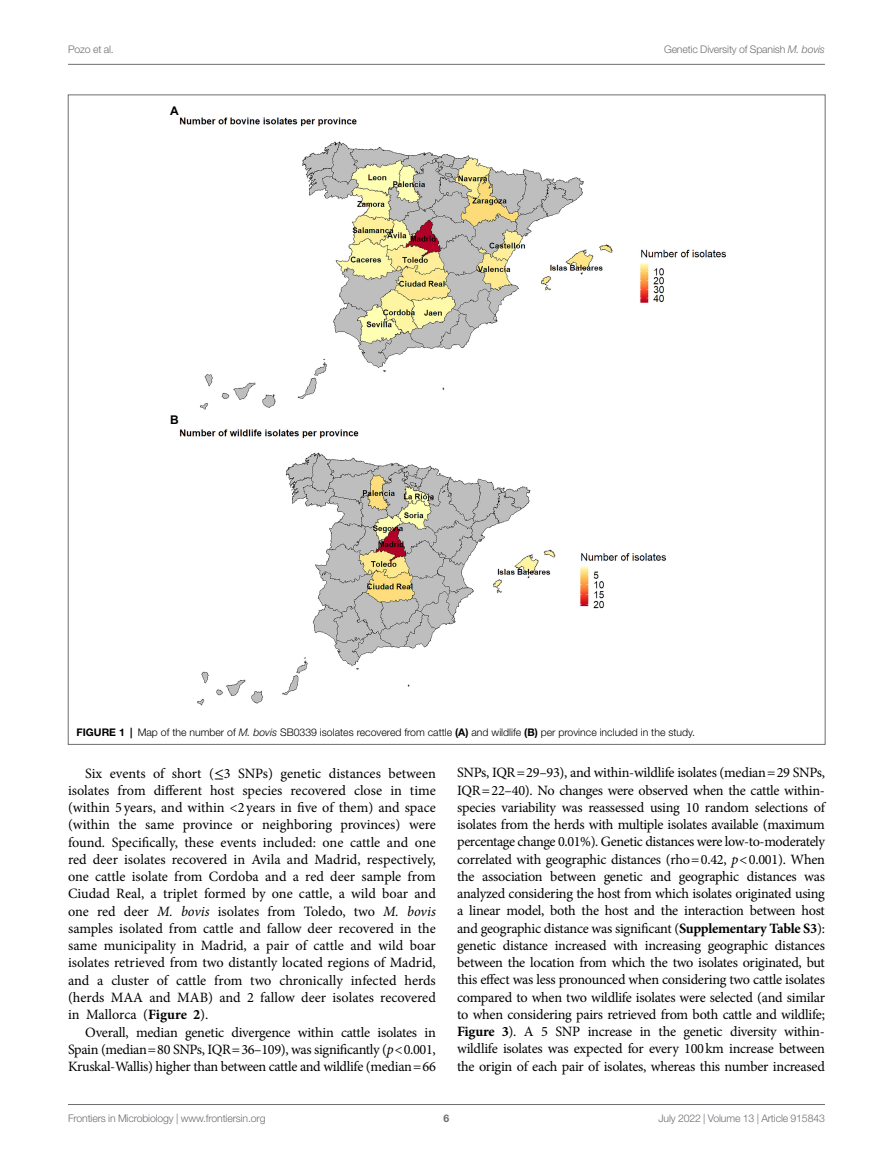
<style>
.page{position:relative;width:893px;height:1170px;background:#fff}
.page>*{position:absolute;margin:0;border:0;box-sizing:border-box;transform-origin:0 0}
.TEXT{font:14.25px/17.2px "Minion Pro";letter-spacing:-.02em;color:#000;text-align:justify}
.t1{font:700 12px "Arial";color:#000}
.t2{font:300 10.5px "Helvetica Neue LT Std";letter-spacing:-.015em;color:#6d6e71}
.FIG_LEG{font:300 10.5px "Helvetica Neue LT Std";color:#000}
.t3{font:700 10.5px "Helvetica Neue LT Std";color:#6d6e71}
.s1{font-style:italic}
.s2{font-weight:700}
.s3{font-family:"STIX General"}
</style>
<div class="page">
<hr style="left:68px;top:64px;width:757px;height:1px;background:#6d6e71">
<hr style="left:68px;top:1104px;width:757px;height:1px;background:#6d6e71">
<img style="left:179px;top:117px;width:548px;height:589px">
<p class="t2" style="left:68px;top:42px;width:47px">Pozo et al.</p>
<p class="t2" style="left:664px;top:42px;width:162px">Genetic Diversity of Spanish <span class="s1">M. bovis</span></p>
<p class="t1" style="left:170px;top:103px;width:10px">A</p>
<p class="t1" style="left:170px;top:411px;width:10px">B</p>
<p class="FIG_LEG" style="left:77px;top:725px;width:620px"><span class="s2">FIGURE 1 |</span> Map of the number of <span class="s1">M. bovis</span> SB0339 isolates recovered from cattle <span class="s2">(A)</span> and wildlife <span class="s2">(B)</span> per province included in the study.</p>
<p class="TEXT" style="left:68px;top:764px;width:369px;text-indent:17px">Six events of short (<span class="s3">≤</span>3 SNPs) genetic distances between isolates from different host species recovered close in time (within 5 years, and within &lt;2 years in five of them) and space (within the same province or neighboring provinces) were found. Specifically, these events included: one cattle and one red deer isolates recovered in Avila and Madrid, respectively, one cattle isolate from Cordoba and a red deer sample from Ciudad Real, a triplet formed by one cattle, a wild boar and one red deer <span class="s1">M. bovis</span> isolates from Toledo, two <span class="s1">M. bovis </span>samples isolated from cattle and fallow deer recovered in the same municipality in Madrid, a pair of cattle and wild boar isolates retrieved from two distantly located regions of Madrid, and a cluster of cattle from two chronically infected herds (herds MAA and MAB) and 2 fallow deer isolates recovered in Mallorca (<span class="s2">Figure 2</span>).</p>
<p class="TEXT" style="left:68px;top:1023px;width:369px;text-indent:17px">Overall, median genetic divergence within cattle isolates in Spain (median=80 SNPs, IQR=36–109), was significantly (<span class="s1">p</span>&lt;0.001, Kruskal-Wallis) higher than between cattle and wildlife (median=66</p>
<p class="TEXT" style="left:457px;top:764px;width:369px">SNPs, IQR=29–93), and within-wildlife isolates (median=29 SNPs, IQR=22–40). No changes were observed when the cattle within&shy;species variability was reassessed using 10 random selections of isolates from the herds with multiple isolates available (maximum percentage change 0.01%). Genetic distances were low-to-moderately correlated with geographic distances (rho=0.42, <span class="s1">p</span>&lt;0.001). When the association between genetic and geographic distances was analyzed considering the host from which isolates originated using a linear model, both the host and the interaction between host and geographic distance was significant (<span class="s2">Supplementary Table S3</span>): genetic distance increased with increasing geographic distances between the location from which the two isolates originated, but this effect was less pronounced when considering two cattle isolates compared to when two wildlife isolates were selected (and similar to when considering pairs retrieved from both cattle and wildlife; <span class="s2">Figure 3</span>). A 5 SNP increase in the genetic diversity within&shy;wildlife isolates was expected for every 100km increase between the origin of each pair of isolates, whereas this number increased</p>
<p class="t2" style="left:68px;top:1111px;width:199px">Frontiers in Microbiology | www.frontiersin.org</p>
<p class="t3" style="left:444px;top:1111px;width:7px">6</p>
<p class="t2" style="left:658px;top:1111px;width:168px">July 2022 | Volume 13 | Article 915843</p>
</div>
